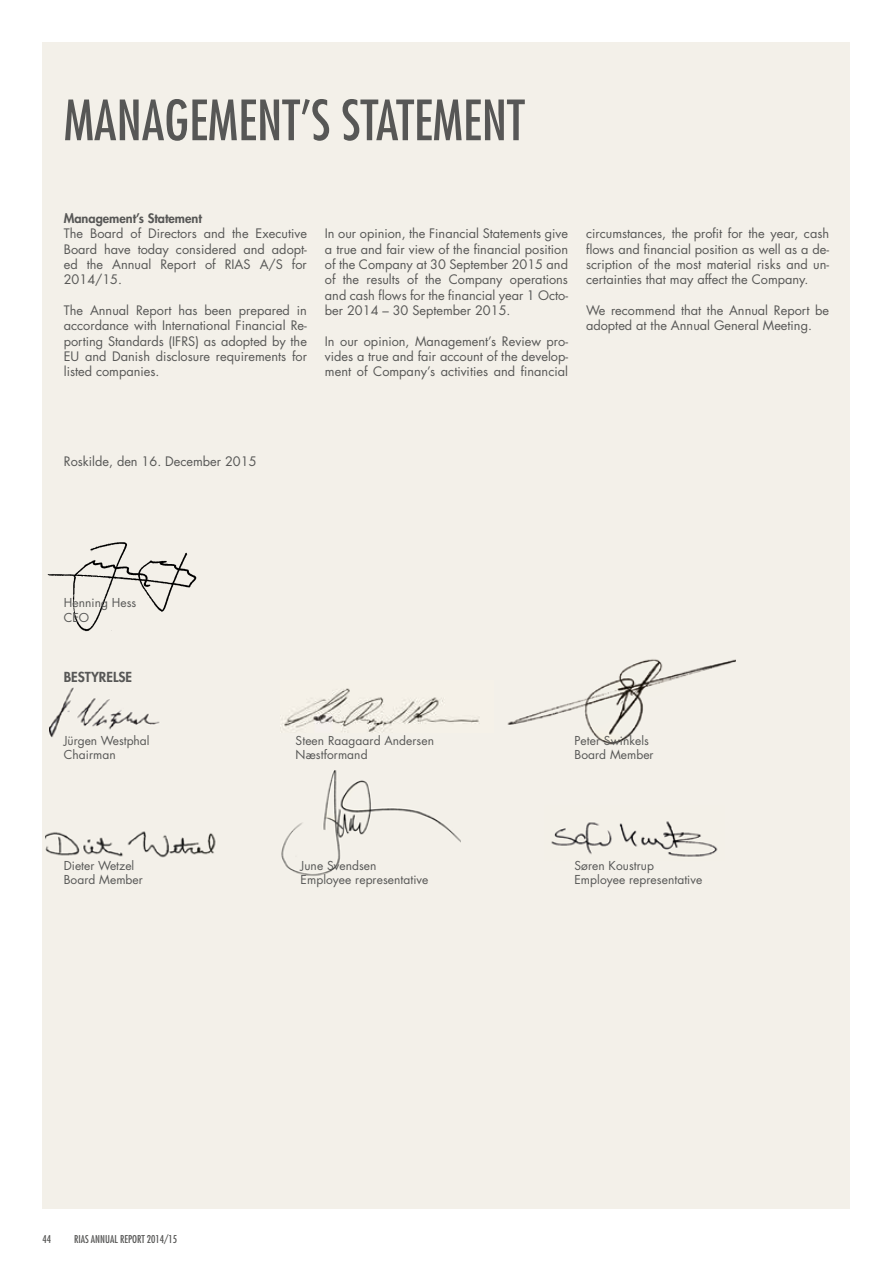
<style>
.page{position:relative;width:893px;height:1263px;background:#fff}
.page>*{position:absolute;margin:0;border:0;box-sizing:border-box;transform-origin:0 0}
.t1{font:condensed 54px "Futura Std";color:#575756}
.t2{font:800 13.5px "Futura Std";color:#575756}
.t3{font:12.75px/15.3px "Futura Std";color:#575756;text-align:justify}
.t4{font:800 12.75px "Futura Std";color:#575756}
.t5{font:12px/14.4px "Futura Std";letter-spacing:.005em;color:#575756}
.t6{font:condensed 10.5px "Futura Std";color:#575756}
</style>
<div class="page">
<div style="left:43px;top:43px;width:807px;height:1166px;background:#f3f0e9"></div>
<img style="left:49px;top:687px;width:111px;height:51px">
<img style="left:282px;top:688px;width:198px;height:45px">
<img style="left:507px;top:659px;width:229px;height:86px">
<img style="left:551px;top:821px;width:167px;height:36px">
<img style="left:45px;top:831px;width:171px;height:27px">
<img style="left:281px;top:771px;width:180px;height:105px">
<img style="left:42px;top:530px;width:155px;height:118px">
<h1 class="t1" style="left:64px;top:88px;width:462px">MANAGEMENT’S STATEMENT</h1>
<p class="t4" style="left:64px;top:210px;width:140px">Management’s Statement</p>
<p class="t3" style="left:64px;top:226px;width:245px">The Board of Directors and the Executive Board have today considered and adopt&shy;ed the Annual Report of RIAS A/S for 2014/15.</p>
<p class="t3" style="left:64px;top:303px;width:245px">The Annual Report has been prepared in accordance with International Financial Re&shy;porting Standards (IFRS) as adopted by the EU and Danish disclosure requirements for listed companies.</p>
<p class="t3" style="left:325px;top:226px;width:245px">In our opinion, the Financial Statements give a true and fair view of the financial position of the Company at 30 September 2015 and of the results of the Company operations and cash flows for the financial year 1 Octo&shy;ber 2014 – 30 September 2015.</p>
<p class="t3" style="left:325px;top:333px;width:245px">In our opinion, Management’s Review pro&shy;vides a true and fair account of the develop&shy;ment of Company’s activities and financial</p>
<p class="t3" style="left:586px;top:226px;width:245px">circumstances, the profit for the year, cash flows and financial position as well as a de&shy;scription of the most material risks and un&shy;certainties that may affect the Company.</p>
<p class="t3" style="left:586px;top:303px;width:245px">We recommend that the Annual Report be adopted at the Annual General Meeting.</p>
<p class="t3" style="left:64px;top:453px;width:194px">Roskilde, den 16. December 2015</p>
<p class="t5" style="left:64px;top:596px;width:74px">Henning Hess<br>CEO</p>
<p class="t2" style="left:64px;top:668px;width:70px">BESTYRELSE</p>
<p class="t5" style="left:64px;top:733px;width:87px">Jürgen Westphal<br>Chairman</p>
<p class="t5" style="left:574px;top:733px;width:81px">Peter Swinkels<br>Board Member</p>
<p class="t5" style="left:296px;top:733px;width:140px">Steen Raagaard Andersen<br>Næstformand</p>
<p class="t5" style="left:64px;top:858px;width:81px">Dieter Wetzel<br>Board Member</p>
<p class="t5" style="left:301px;top:858px;width:129px">June Svendsen<br>Employee representative</p>
<p class="t5" style="left:574px;top:858px;width:129px">Søren Koustrup<br>Employee representative</p>
<p class="t6" style="left:43px;top:1233px;width:10px">44</p>
<p class="t6" style="left:74px;top:1233px;width:105px">RIAS ANNUAL REPORT 2014/15</p>
</div>
